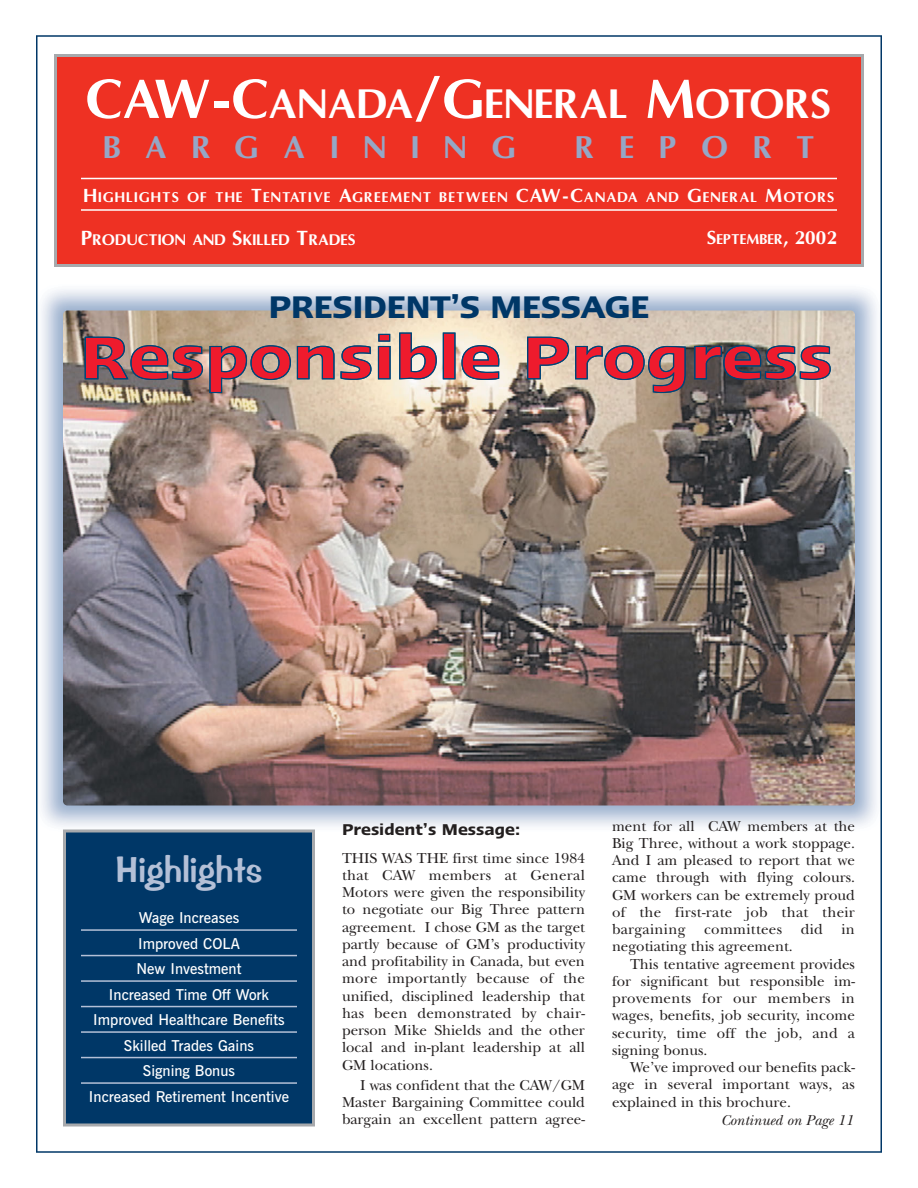
<style>
.page{position:relative;width:918px;height:1188px;background:#fff}
.page>*{position:absolute;margin:0;border:0;box-sizing:border-box;transform-origin:0 0}
.t1{font:700 39.3px "Omni";color:#fff}
.t2{font:600 36px "Linotype Ergo";letter-spacing:-.015em;color:#003767}
.t3{font:36px "Impress BT";color:#b4c0d7}
.t4{font:700 30px "Omni";letter-spacing:.825em;color:#95a7c6}
.t5{font:600 18px "Linotype Ergo";color:#231f1f}
.t6{font:15px/17.2px "New Baskerville";color:#231f1f;text-align:justify}
.t7{font:600 15px/25.5px "News Gothic BT";color:#fff;text-align:center}
.t8{font:italic 15px "New Baskerville";color:#231f1f}
.t9{font:700 14.7px "Omni";color:#fff}
.t10{font:700 13.5px "Omni";letter-spacing:.08em;color:#fff}
.t11{font:700 13.5px "Omni";color:#fff}
.s1{font-size:52.5px}
.s2{font-size:18px}
.s3{font-size:19.5px}
</style>
<div class="page">
<img style="left:63px;top:310px;width:792px;height:496px;border-radius:4px">
<hr style="left:36px;top:36px;width:2px;height:1116px;background:#003767">
<hr style="left:880px;top:36px;width:2px;height:1116px;background:#003767">
<hr style="left:36px;top:1151px;width:846px;height:2px;background:#003767">
<hr style="left:36px;top:35px;width:846px;height:2px;background:#003767">
<div style="left:56px;top:56px;width:806px;height:210px;background:#ee3123"></div>
<div style="left:54px;top:54px;width:810px;height:213px;border:3px solid #a7a9ac"></div>
<hr style="left:81px;top:178px;width:756px;height:1px;background:#fff">
<hr style="left:81px;top:209px;width:756px;height:2px;background:#fff">
<div style="left:64px;top:831px;width:250px;height:294px;background:#003767"></div>
<div style="left:63px;top:830px;width:252px;height:296px;border:3px solid #a7a9ac"></div>
<hr style="left:81px;top:929px;width:216px;height:2px;background:#b4c0d7">
<hr style="left:81px;top:955px;width:216px;height:1px;background:#b4c0d7">
<hr style="left:81px;top:980px;width:216px;height:2px;background:#b4c0d7">
<hr style="left:81px;top:1006px;width:216px;height:1px;background:#b4c0d7">
<hr style="left:81px;top:1031px;width:216px;height:2px;background:#b4c0d7">
<hr style="left:81px;top:1057px;width:216px;height:1px;background:#b4c0d7">
<hr style="left:81px;top:1082px;width:216px;height:2px;background:#b4c0d7">
<img style="left:84px;top:332px;width:747px;height:62px">
<h1 class="t1" style="left:85px;top:89px;width:748px"><span class="s1">CAW-C</span>ANADA<span class="s1">/G</span>ENERAL <span class="s1">M</span>OTORS</h1>
<h3 class="t4" style="left:103px;top:136px;width:414px">BARGAINING</h3>
<h3 class="t4" style="left:575px;top:136px;width:241px">REPORT</h3>
<p class="t10" style="left:84px;top:192px;width:752px"><span class="s2">H</span>IGHLIGHTS OF THE <span class="s2">T</span>ENTATIVE <span class="s2">A</span>GREEMENT BETWEEN <span class="s2">CAW-C</span>ANADA AND <span class="s2">G</span>ENERAL <span class="s2">M</span>OTORS</p>
<p class="t9" style="left:81px;top:235px;width:276px"><span class="s3">P</span>RODUCTION AND <span class="s3">S</span>KILLED <span class="s3">T</span>RADES</p>
<p class="t11" style="left:707px;top:234px;width:132px"><span class="s2">S</span>EPTEMBER<span class="s2">, 2002</span></p>
<h2 class="t2" style="left:268px;top:292px;width:383px">PRESIDENT’S MESSAGE</h2>
<h2 class="t3" style="left:116px;top:856px;width:148px">Highlights</h2>
<p class="t7" style="left:89px;top:907px;width:202px">Wage Increases<br>Improved COLA<br>New Investment<br>Increased Time Off Work<br>Improved Healthcare Benefits<br>Skilled Trades Gains<br>Signing Bonus<br>Increased Retirement Incentive</p>
<p class="t5" style="left:342px;top:822px;width:180px">President’s Message:</p>
<p class="t6" style="left:342px;top:851px;width:245px">THIS WAS THE first time since 1984 that CAW members at General Motors were given the responsibility to negotiate our Big Three pattern agreement. I chose GM as the target partly because of GM’s productivity and profitability in Canada, but even more importantly because of the unified, disciplined leadership that has been demonstrated by chair&shy;person Mike Shields and the other local and in-plant leadership at all GM locations.</p>
<p class="t6" style="left:342px;top:1078px;width:245px;text-indent:18px">I was confident that the CAW/GM Master Bargaining Committee could bargain an excellent pattern agree-</p>
<p class="t6" style="left:612px;top:819px;width:245px">ment for all CAW members at the Big Three, without a work stoppage.<br>And I am pleased to report that we came through with flying colours.<br>GM workers can be extremely proud of the first-rate job that their bargaining committees did in negotiating this agreement.</p>
<p class="t6" style="left:612px;top:957px;width:245px;text-indent:18px">This tentative agreement provides for significant but responsible im&shy;provements for our members in wages, benefits, job security, income security, time off the job, and a signing bonus.</p>
<p class="t6" style="left:612px;top:1061px;width:245px;text-indent:18px">We’ve improved our benefits pack&shy;age in several important ways, as explained in this brochure.</p>
<p class="t8" style="left:721px;top:1114px;width:134px">Continued on Page 11</p>
</div>
